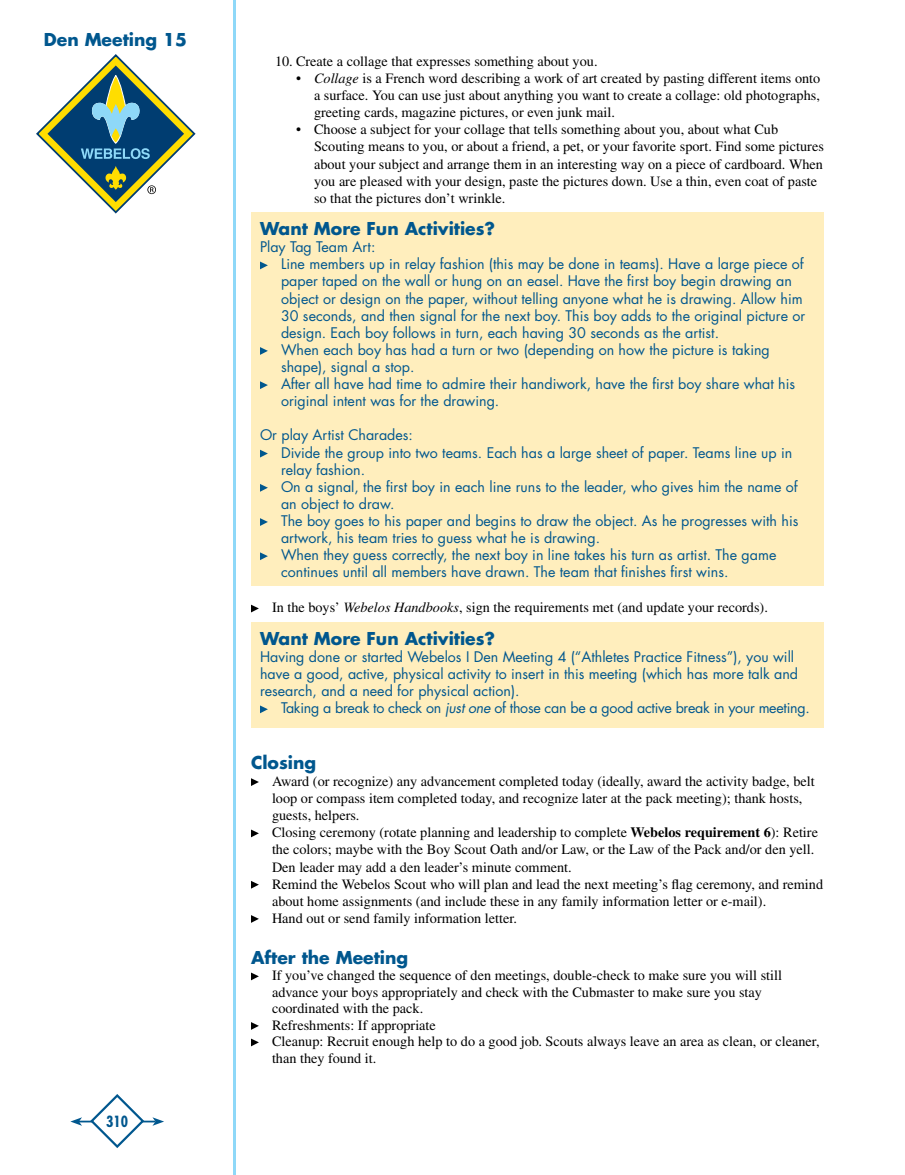
<style>
.page{position:relative;width:905px;height:1175px;background:#fff}
.page>*{position:absolute;margin:0;border:0;box-sizing:border-box;transform-origin:0 0}
.t1{font:700 17.25px "Futura";color:#00578e}
.t2{font:700 condensed 15px "Futura";color:#00578e}
.t3{font:14.25px/17.1px "Times";color:#000}
.t4{font:14.25px "Futura";color:#00578e}
.t5{font:14.25px "Futura";letter-spacing:-.02em;color:#00578e}
.s1{font-style:italic}
.s2{font-weight:700}
</style>
<div class="page">
<svg style="left:36px;top:54px;width:159px;height:159px"></svg>
<hr style="left:79px;top:1120px;width:76px;height:2px;background:#00578e">
<svg style="left:70px;top:1117px;width:12px;height:8px"></svg>
<svg style="left:152px;top:1117px;width:12px;height:8px"></svg>
<svg style="left:89px;top:1094px;width:57px;height:54px"></svg>
<hr style="left:233px;top:0;width:3px;height:1174px;background:#8ed8f8">
<div style="left:251px;top:212px;width:573px;height:374px;background:#ffeebd"></div>
<svg style="left:260px;top:261px;width:8px;height:8px"></svg>
<svg style="left:260px;top:347px;width:8px;height:8px"></svg>
<svg style="left:260px;top:381px;width:8px;height:8px"></svg>
<svg style="left:260px;top:450px;width:8px;height:7px"></svg>
<svg style="left:260px;top:484px;width:8px;height:8px"></svg>
<svg style="left:260px;top:518px;width:8px;height:8px"></svg>
<svg style="left:260px;top:552px;width:8px;height:8px"></svg>
<svg style="left:251px;top:604px;width:8px;height:8px"></svg>
<div style="left:251px;top:622px;width:573px;height:106px;background:#ffeebd"></div>
<svg style="left:260px;top:705px;width:8px;height:8px"></svg>
<svg style="left:251px;top:778px;width:8px;height:8px"></svg>
<svg style="left:251px;top:829px;width:8px;height:8px"></svg>
<svg style="left:251px;top:881px;width:8px;height:7px"></svg>
<svg style="left:251px;top:915px;width:8px;height:8px"></svg>
<svg style="left:251px;top:972px;width:8px;height:8px"></svg>
<svg style="left:251px;top:1022px;width:8px;height:7px"></svg>
<svg style="left:251px;top:1038px;width:8px;height:8px"></svg>
<p class="t1" style="left:44px;top:28px;width:144px">Den Meeting 15</p>
<p class="t2" style="left:106px;top:1112px;width:24px">310</p>
<p class="t3" style="left:275px;top:52px;width:324px">10. Create a collage that expresses something about you.</p>
<p class="t3" style="left:314px;top:70px;width:508px;text-align:justify;text-indent:-18px">• <span class="s1">Collage</span> is a French word describing a work of art created by pasting different items onto a surface. You can use just about anything you want to create a collage: old photographs, greeting cards, magazine pictures, or even junk mail.</p>
<p class="t3" style="left:314px;top:121px;width:511px;text-indent:-18px">• Choose a subject for your collage that tells something about you, about what Cub Scouting means to you, or about a friend, a pet, or your favorite sport. Find some pictures about your subject and arrange them in an interesting way on a piece of cardboard. When you are pleased with your design, paste the pictures down. Use a thin, even coat of paste so that the pictures don’t wrinkle.</p>
<p class="t1" style="left:260px;top:217px;width:236px">Want More Fun Activities?</p>
<p class="t4" style="left:260px;top:238px;width:117px">Play Tag Team Art:</p>
<p class="t4" style="left:281px;top:255px;width:524px">Line members up in relay fashion (this may be done in teams). Have a large piece of</p>
<p class="t4" style="left:281px;top:272px;width:512px">paper taped on the wall or hung on an easel. Have the first boy begin drawing an</p>
<p class="t4" style="left:281px;top:289px;width:523px">object or design on the paper, without telling anyone what he is drawing. Allow him</p>
<p class="t4" style="left:281px;top:306px;width:526px">30 seconds, and then signal for the next boy. This boy adds to the original picture or</p>
<p class="t4" style="left:281px;top:323px;width:439px">design. Each boy follows in turn, each having 30 seconds as the artist.</p>
<p class="t4" style="left:281px;top:340px;width:490px">When each boy has had a turn or two (depending on how the picture is taking</p>
<p class="t4" style="left:281px;top:358px;width:135px">shape), signal a stop.</p>
<p class="t4" style="left:268px;top:375px;width:529px">After all have had time to admire their handiwork, have the first boy share what his</p>
<p class="t4" style="left:281px;top:392px;width:220px">original intent was for the drawing.</p>
<p class="t4" style="left:260px;top:426px;width:154px">Or play Artist Charades:</p>
<p class="t4" style="left:281px;top:443px;width:513px">Divide the group into two teams. Each has a large sheet of paper. Teams line up in</p>
<p class="t4" style="left:281px;top:460px;width:86px">relay fashion.</p>
<p class="t4" style="left:281px;top:477px;width:518px">On a signal, the first boy in each line runs to the leader, who gives him the name of</p>
<p class="t4" style="left:281px;top:494px;width:115px">an object to draw.</p>
<p class="t4" style="left:268px;top:511px;width:532px">The boy goes to his paper and begins to draw the object. As he progresses with his</p>
<p class="t4" style="left:281px;top:529px;width:320px">artwork, his team tries to guess what he is drawing.</p>
<p class="t4" style="left:281px;top:546px;width:497px">When they guess correctly, the next boy in line takes his turn as artist. The game</p>
<p class="t4" style="left:281px;top:563px;width:449px">continues until all members have drawn. The team that finishes first wins.</p>
<p class="t3" style="left:272px;top:599px;width:497px">In the boys’ <span class="s1">Webelos Handbooks</span>, sign the requirements met (and update your records).</p>
<p class="t1" style="left:260px;top:627px;width:236px">Want More Fun Activities?</p>
<p class="t4" style="left:260px;top:647px;width:535px">Having done or started Webelos I Den Meeting 4 (“Athletes Practice Fitness”), you will</p>
<p class="t4" style="left:260px;top:664px;width:539px">have a good, active, physical activity to insert in this meeting (which has more talk and</p>
<p class="t4" style="left:260px;top:682px;width:261px">research, and a need for physical action).</p>
<p class="t5" style="left:267px;top:699px;width:543px">Taking a break to check on <span class="s1">just one</span> of those can be a good active break in your meeting.</p>
<p class="t1" style="left:251px;top:751px;width:67px">Closing</p>
<p class="t3" style="left:272px;top:772px;width:552px">Award (or recognize) any advancement completed today (ideally, award the activity badge, belt loop or compass item completed today, and recognize later at the pack meeting); thank hosts, guests, helpers.<br>Closing ceremony (rotate planning and leadership to complete <span class="s2">Webelos requirement 6</span>): Retire the colors; maybe with the Boy Scout Oath and/or Law, or the Law of the Pack and/or den yell.<br>Den leader may add a den leader’s minute comment.<br>Remind the Webelos Scout who will plan and lead the next meeting’s flag ceremony, and remind about home assignments (and include these in any family information letter or e-mail).<br>Hand out or send family information letter.</p>
<p class="t1" style="left:251px;top:946px;width:159px">After the Meeting</p>
<p class="t3" style="left:272px;top:967px;width:549px;line-height:16.5px">If you’ve changed the sequence of den meetings, double-check to make sure you will still advance your boys appropriately and check with the Cubmaster to make sure you stay coordinated with the pack.<br>Refreshments: If appropriate<br>Cleanup: Recruit enough help to do a good job. Scouts always leave an area as clean, or cleaner, than they found it.</p>
</div>
